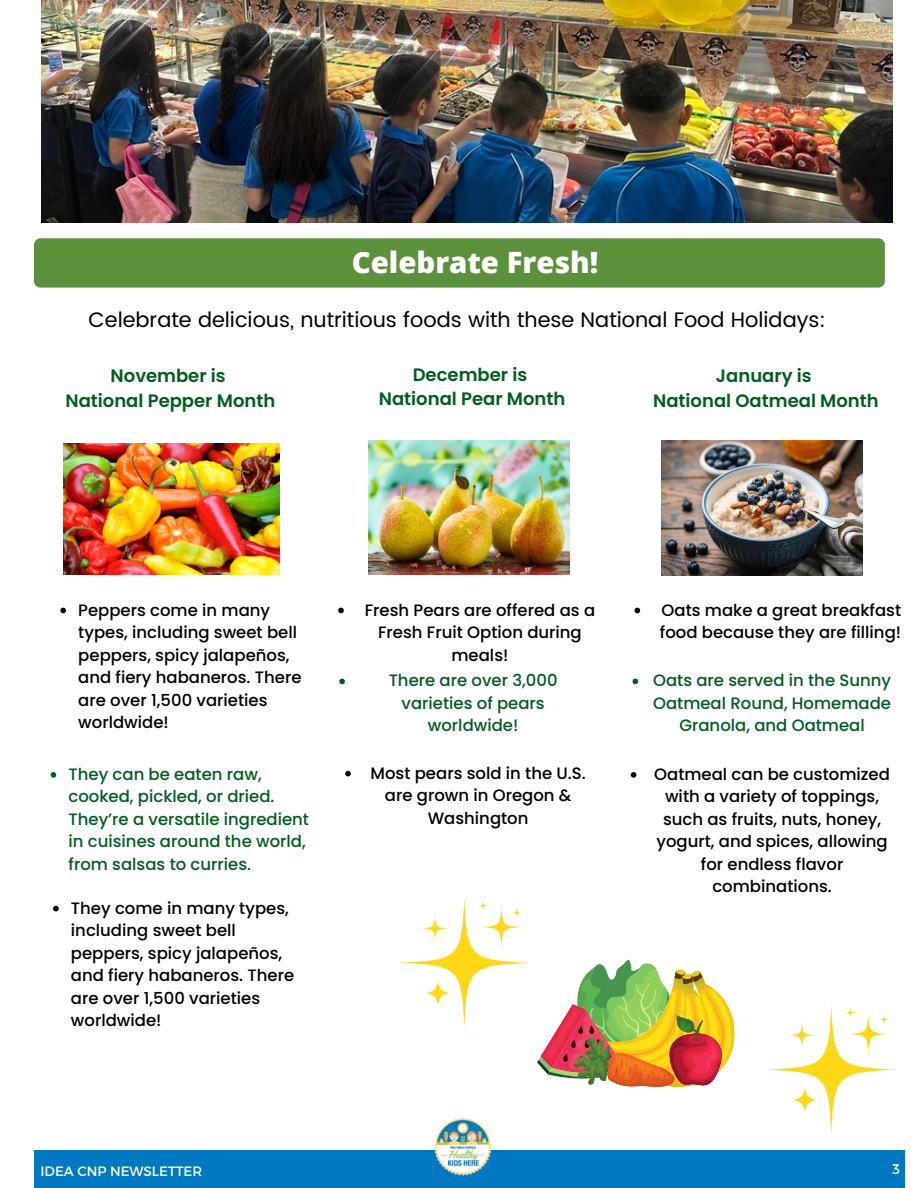
<style>
.page{position:relative;width:918px;height:1188px;background:#fff}
.page>*{position:absolute;margin:0;border:0;box-sizing:border-box;transform-origin:0 0}
.t1{font:800 29.4px "Open Sans";color:#fff}
.t2{font:21px "Poppins";color:#000}
.t3{font:600 18px/24.8px "Poppins";color:#005f1c;text-align:center}
.t4{font:500 16.5px/22.5px "Poppins";color:#000;text-align:center}
.t5{font:500 16.5px/22.5px "Poppins";color:#005f1c;text-align:center}
.t6{font:13.95px "Montserrat";color:#fff}
.t7{font:13.5px "Montserrat";color:#fff}
</style>
<div class="page">
<div style="left:34px;top:1150px;width:871px;height:38px;background:#0079c2"></div>
<img style="left:434px;top:1117px;width:58px;height:59px">
<img style="left:42px;top:0;width:850px;height:222px">
<div style="left:34px;top:238px;width:851px;height:50px;background:#5c913b;border-radius:6px"></div>
<img style="left:368px;top:441px;width:202px;height:134px">
<img style="left:661px;top:441px;width:202px;height:135px">
<img style="left:63px;top:443px;width:216px;height:132px">
<svg style="left:537px;top:960px;width:198px;height:127px"></svg>
<svg style="left:399px;top:898px;width:131px;height:130px"></svg>
<svg style="left:420px;top:914px;width:30px;height:29px"></svg>
<svg style="left:480px;top:906px;width:43px;height:42px"></svg>
<svg style="left:511px;top:907px;width:12px;height:11px"></svg>
<svg style="left:477px;top:900px;width:12px;height:12px"></svg>
<svg style="left:338px;top:608px;width:6px;height:5px"></svg>
<svg style="left:51px;top:772px;width:5px;height:6px"></svg>
<svg style="left:339px;top:679px;width:6px;height:5px"></svg>
<svg style="left:345px;top:771px;width:6px;height:5px"></svg>
<svg style="left:635px;top:608px;width:5px;height:5px"></svg>
<svg style="left:633px;top:679px;width:5px;height:5px"></svg>
<svg style="left:631px;top:772px;width:5px;height:6px"></svg>
<svg style="left:60px;top:608px;width:6px;height:5px"></svg>
<svg style="left:53px;top:906px;width:6px;height:5px"></svg>
<svg style="left:766px;top:1004px;width:130px;height:131px"></svg>
<svg style="left:787px;top:1021px;width:30px;height:29px"></svg>
<svg style="left:847px;top:1013px;width:43px;height:42px"></svg>
<svg style="left:878px;top:1014px;width:12px;height:11px"></svg>
<svg style="left:844px;top:1007px;width:12px;height:11px"></svg>
<p class="t1" style="left:352px;top:241px;width:248px">Celebrate Fresh!</p>
<p class="t2" style="left:89px;top:308px;width:739px">Celebrate delicious, nutritious foods with these National Food Holidays:</p>
<h3 class="t3" style="left:653px;top:363px;width:227px">January is<br>National Oatmeal Month</h3>
<h3 class="t3" style="left:379px;top:362px;width:188px">December is<br>National Pear Month</h3>
<p class="t3" style="left:65px;top:363px;width:211px">November is<br>National Pepper Month</p>
<p class="t4" style="left:78px;top:599px;width:225px;text-align:left">Peppers come in many types, including sweet bell peppers, spicy jalapeños, and fiery habaneros. There are over 1,500 varieties worldwide!</p>
<p class="t5" style="left:69px;top:763px;width:242px;text-align:left">They can be eaten raw, cooked, pickled, or dried.<br>They’re a versatile ingredient in cuisines around the world, from salsas to curries.</p>
<p class="t4" style="left:71px;top:897px;width:225px;text-align:left">They come in many types, including sweet bell peppers, spicy jalapeños, and fiery habaneros. There are over 1,500 varieties worldwide!</p>
<p class="t4" style="left:365px;top:599px;width:232px">Fresh Pears are offered as a<br>Fresh Fruit Option during meals!</p>
<p class="t5" style="left:389px;top:669px;width:170px">There are over 3,000 varieties of pears worldwide!</p>
<p class="t4" style="left:371px;top:762px;width:217px">Most pears sold in the U.S. are grown in Oregon &amp;<br>Washington</p>
<p class="t4" style="left:660px;top:599px;width:243px;text-align:left">Oats make a great breakfast food because they are filling!</p>
<p class="t5" style="left:653px;top:669px;width:240px">Oats are served in the Sunny<br>Oatmeal Round, Homemade<br>Granola, and Oatmeal</p>
<p class="t4" style="left:654px;top:763px;width:237px">Oatmeal can be customized with a variety of toppings, such as fruits, nuts, honey, yogurt, and spices, allowing for endless flavor combinations.</p>
<p class="t7" style="left:41px;top:1162px;width:163px">IDEA CNP NEWSLETTER</p>
<p class="t6" style="left:892px;top:1160px;width:9px">3</p>
</div>
